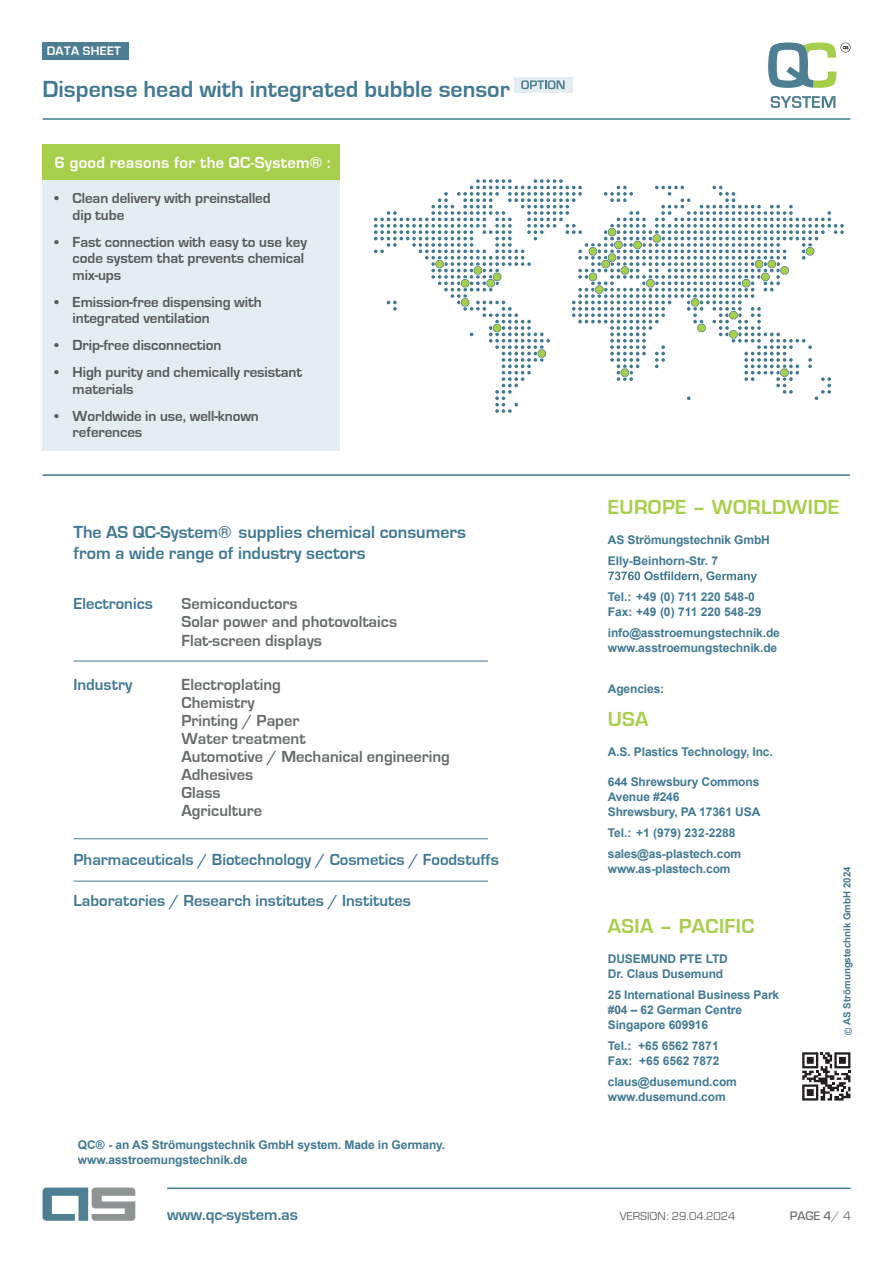
<style>
.page{position:relative;width:893px;height:1263px;background:#fff}
.page>*{position:absolute;margin:0;border:0;box-sizing:border-box;transform-origin:0 0}
.t1{font:700 24px "Eurostile";color:#417993}
.t2{font:700 21px "Eurostile";letter-spacing:.02em;color:#a7cf4b}
.t3{font:700 18px/21px "Eurostile";color:#417993}
.t4{font:700 16.5px/18px "Eurostile";color:#686c6d}
.t5{font:700 16.5px "Eurostile";color:#417993}
.t6{font:700 16.5px "Eurostile";letter-spacing:.02em;color:#fff}
.t7{font:700 15px/16.5px "Eurostile";letter-spacing:-.005em;color:#575a5b}
.t8{font:700 12.75px "Eurostile";letter-spacing:.025em;color:#fff}
.t9{font:500 12.75px "Eurostile";color:#6c6d70}
.t10{font:700 12px/15px "Arial";letter-spacing:-.01em;color:#417993}
.t11{font:12px "Eurostile";letter-spacing:-.005em;color:#666969}
.t12{font:700 9.75px "Arial";color:#417993}
.s1{color:#517d93}
.s2{font-weight:400}
</style>
<div class="page">
<svg style="left:374px;top:179px;width:470px;height:234px"></svg>
<div style="left:596px;top:286px;width:7px;height:7px;border:4px solid #a7cf4b;border-radius:50%"></div>
<hr style="left:43px;top:474px;width:807px;height:2px;background:#417993">
<svg style="left:802px;top:1052px;width:48px;height:48px"></svg>
<div style="left:43px;top:144px;width:297px;height:36px;background:#a7cf4b"></div>
<div style="left:43px;top:180px;width:297px;height:270px;background:#e4edf2"></div>
<svg style="left:608px;top:571px;width:149px;height:12px"></svg>
<hr style="left:74px;top:661px;width:414px;height:1px;background:#417993">
<hr style="left:74px;top:838px;width:414px;height:1px;background:#417993">
<hr style="left:74px;top:881px;width:414px;height:1px;background:#417993">
<hr style="left:167px;top:1187px;width:683px;height:2px;background:#417993">
<svg style="left:43px;top:1187px;width:92px;height:34px"></svg>
<hr style="left:43px;top:118px;width:807px;height:2px;background:#417993">
<div style="left:43px;top:43px;width:86px;height:17px;background:#4d7d93"></div>
<svg style="left:771px;top:96px;width:64px;height:12px"></svg>
<svg style="left:768px;top:43px;width:82px;height:45px"></svg>
<div style="left:514px;top:77px;width:58px;height:16px;background:#e4edf2"></div>
<svg style="left:521px;top:80px;width:44px;height:9px"></svg>
<p class="t8" style="left:47px;top:44px;width:76px">DATA SHEET</p>
<h1 class="t1" style="left:43px;top:76px;width:469px">Dispense head with integrated bubble sensor</h1>
<h3 class="t6" style="left:55px;top:154px;width:277px">6 good reasons for the QC-System® :</h3>
<p class="t7" style="left:73px;top:190px;width:200px;text-indent:-18px">• Clean delivery with preinstalled dip tube</p>
<p class="t7" style="left:73px;top:234px;width:236px;text-indent:-18px">• Fast connection with easy to use key code system that prevents chemical mix-ups</p>
<p class="t7" style="left:73px;top:294px;width:190px;text-indent:-18px">• Emission-free dispensing with integrated ventilation</p>
<p class="t7" style="left:55px;top:337px;width:168px">• Drip-free disconnection</p>
<p class="t7" style="left:73px;top:364px;width:231px;text-indent:-18px">• High purity and chemically resistant materials</p>
<p class="t7" style="left:73px;top:408px;width:188px;text-indent:-18px">• Worldwide in use, well-known references</p>
<h3 class="t3" style="left:73px;top:521px;width:394px">The AS QC-System<span class="s1">®</span> supplies chemical consumers from a wide range of industry sectors</h3>
<h3 class="t5" style="left:73px;top:594px;width:81px">Electronics</h3>
<h3 class="t4" style="left:181px;top:595px;width:217px">Semiconductors<br>Solar power and photovoltaics</h3>
<h3 class="t4" style="left:181px;top:632px;width:142px">Flat-screen displays</h3>
<h3 class="t5" style="left:73px;top:675px;width:60px">Industry</h3>
<h3 class="t4" style="left:181px;top:676px;width:270px">Electroplating<br>Chemistry<br>Printing / Paper<br>Water treatment<br>Automotive / Mechanical engineering<br>Adhesives<br>Glass<br>Agriculture</h3>
<h3 class="t5" style="left:73px;top:851px;width:427px">Pharmaceuticals / Biotechnology / Cosmetics / Foodstuffs</h3>
<h3 class="t5" style="left:73px;top:891px;width:339px">Laboratories / Research institutes / Institutes</h3>
<p class="t10" style="left:78px;top:1137px;width:369px">QC® - an AS Strömungstechnik GmbH system. Made in Germany. www.asstroemungstechnik.de</p>
<h3 class="t5" style="left:167px;top:1206px;width:132px">www.qc-system.as</h3>
<h2 class="t2" style="left:608px;top:496px;width:233px">EUROPE – WORLDWIDE</h2>
<p class="t10" style="left:608px;top:529px;width:164px;line-height:21px">AS Strömungstechnik GmbH<br>Elly-Beinhorn-Str. 7</p>
<p class="t10" style="left:608px;top:589px;width:155px">Tel.: +49 (0) 711 220 548-0<br>Fax: +49 (0) 711 220 548-29</p>
<p class="t10" style="left:608px;top:625px;width:174px">info@asstroemungstechnik.de www.asstroemungstechnik.de</p>
<p class="t10" style="left:608px;top:681px;width:58px">Agencies:</p>
<h2 class="t2" style="left:608px;top:707px;width:42px">USA</h2>
<p class="t10" style="left:608px;top:744px;width:166px">A.S. Plastics Technology, Inc.</p>
<p class="t10" style="left:608px;top:774px;width:154px">644 Shrewsbury Commons<br>Avenue #246<br>Shrewsbury, PA 17361 USA</p>
<p class="t10" style="left:608px;top:822px;width:135px;line-height:21px">Tel.: +1 (979) 232-2288 sales@as-plastech.com</p>
<p class="t10" style="left:608px;top:861px;width:124px">www.as-plastech.com</p>
<p class="t12" style="left:840px;top:1034px;width:169px;rotate:-90deg">© AS Strömungstechnik GmbH 2024</p>
<h2 class="t2" style="left:608px;top:914px;width:148px">ASIA – PACIFIC</h2>
<p class="t10" style="left:608px;top:951px;width:122px">DUSEMUND PTE LTD<br>Dr. Claus Dusemund</p>
<p class="t10" style="left:608px;top:987px;width:173px">25 International Business Park #04 – 62 German Centre<br>Singapore 609916</p>
<p class="t10" style="left:608px;top:1038px;width:113px">Tel.: +65 6562 7871<br>Fax: +65 6562 7872</p>
<p class="t10" style="left:608px;top:1074px;width:131px">claus@dusemund.com www.dusemund.com</p>
<p class="t11" style="left:654px;top:1208px;width:4px">:</p>
<p class="t9" style="left:790px;top:1207px;width:63px">PAGE 4<span class="s2">/ 4</span></p>
<p class="t11" style="left:620px;top:1208px;width:117px">VERSION: 29.04.2024</p>
</div>
